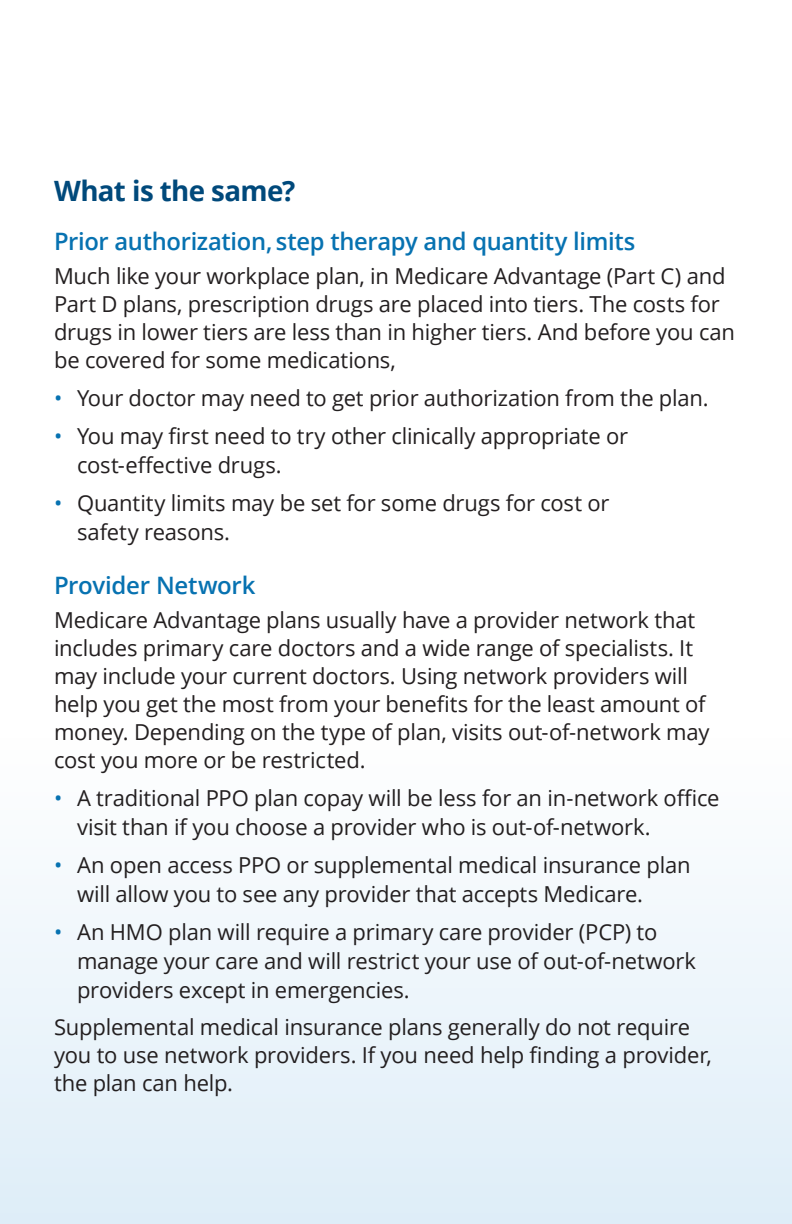
<style>
.page{position:relative;width:792px;height:1224px;background:#fff}
.page>*{position:absolute;margin:0;border:0;box-sizing:border-box;transform-origin:0 0}
.sub-tier_1{font:700 28px "Open Sans";letter-spacing:-.025em;color:#00497b}
.sub-tier_2{font:600 24px "Open Sans";letter-spacing:-.015em;color:#0772b1}
.Body{font:22px/28px "Open Sans";letter-spacing:-.01em;color:#231f20}
.s1{color:#0772b1}
</style>
<div class="page">
<div style="left:0;top:738px;width:792px;height:486px;background:linear-gradient(to bottom,#fefefe,#deedf8)"></div>
<h1 class="sub-tier_1" style="left:54px;top:171px;width:243px">What is the same?</h1>
<h2 class="sub-tier_2" style="left:54px;top:225px;width:583px">Prior authorization, step therapy and quantity limits</h2>
<p class="Body" style="left:54px;top:261px;width:683px">Much like your workplace plan, in Medicare Advantage (Part C) and Part D plans, prescription drugs are placed into tiers. The costs for drugs in lower tiers are less than in higher tiers. And before you can be covered for some medications,</p>
<p class="Body" style="left:54px;top:383px;width:656px"><span class="s1">•</span> Your doctor may need to get prior authorization from the plan.</p>
<p class="Body" style="left:77px;top:421px;width:553px;line-height:29px;text-indent:-23px"><span class="s1">•</span> You may first need to try other clinically appropriate or cost-effective drugs.</p>
<p class="Body" style="left:77px;top:488px;width:534px;line-height:29px;text-indent:-23px"><span class="s1">•</span> Quantity limits may be set for some drugs for cost or safety reasons.</p>
<h2 class="sub-tier_2" style="left:54px;top:569px;width:203px">Provider Network</h2>
<p class="Body" style="left:54px;top:605px;width:657px">Medicare Advantage plans usually have a provider network that includes primary care doctors and a wide range of specialists. It may include your current doctors. Using network providers will help you get the most from your benefits for the least amount of money. Depending on the type of plan, visits out-of-network may cost you more or be restricted.</p>
<p class="Body" style="left:77px;top:783px;width:644px;line-height:29px;text-indent:-23px"><span class="s1">•</span> A traditional PPO plan copay will be less for an in-network office visit than if you choose a provider who is out-of-network.</p>
<p class="Body" style="left:77px;top:850px;width:615px;line-height:29px;text-indent:-23px"><span class="s1">•</span> An open access PPO or supplemental medical insurance plan will allow you to see any provider that accepts Medicare.</p>
<p class="Body" style="left:77px;top:917px;width:621px;line-height:29px;text-indent:-23px"><span class="s1">•</span> An HMO plan will require a primary care provider (PCP) to manage your care and will restrict your use of out-of-network providers except in emergencies.</p>
<p class="Body" style="left:54px;top:1012px;width:659px">Supplemental medical insurance plans generally do not require you to use network providers. If you need help finding a provider, the plan can help.</p>
</div>
